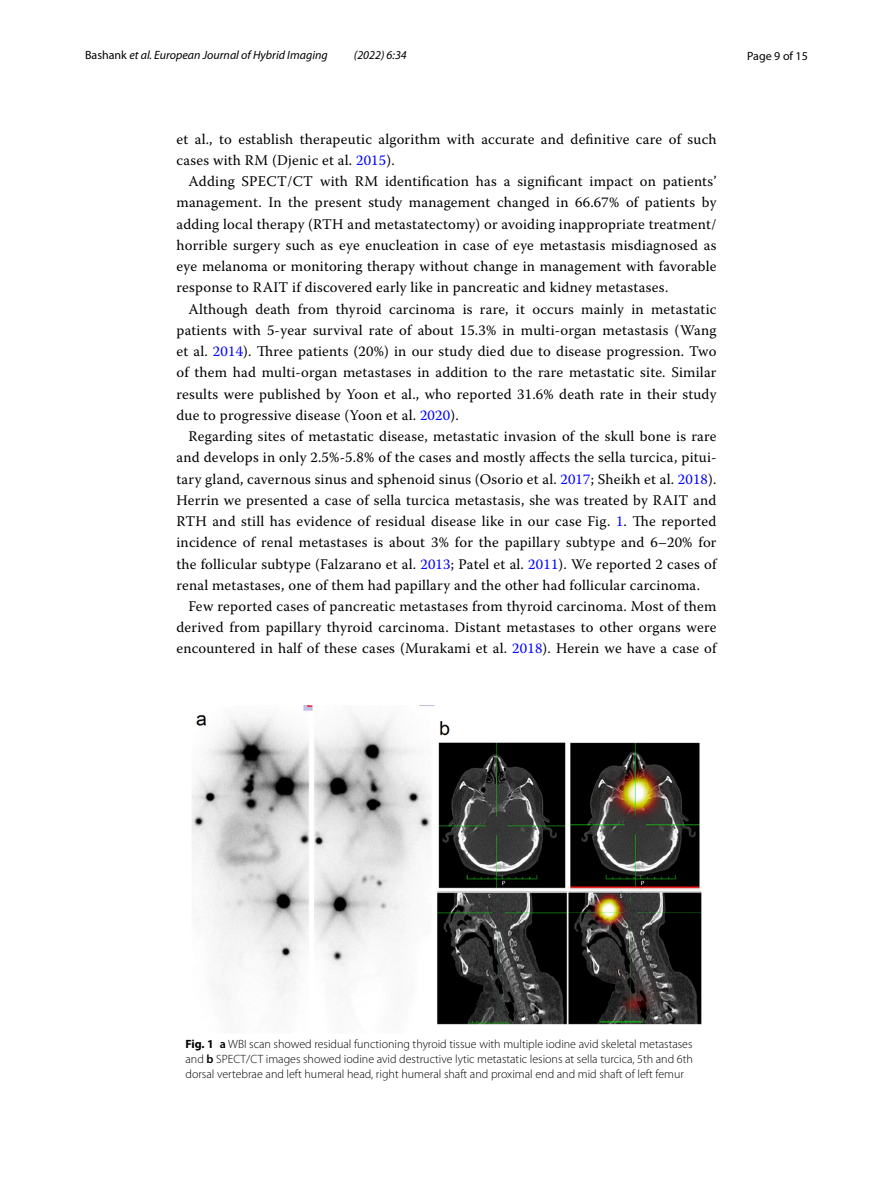
<style>
.page{position:relative;width:893px;height:1187px;background:#fff}
.page>*{position:absolute;margin:0;border:0;box-sizing:border-box;transform-origin:0 0}
.t1{font:14.7px/21.3px "Warnock Pro";letter-spacing:.015em;color:#000;text-align:justify}
.t2{font:300 12px/15px "Myriad Pro";color:#000;text-align:justify}
.t3{font:italic 12px "Myriad Pro";color:#000}
.t4{font:12px "Myriad Pro";color:#000}
.s1{font-style:normal}
.s2{color:#00f}
.s3{font-weight:700}
.s4{font-weight:600}
</style>
<div class="page">
<img style="left:191px;top:705px;width:511px;height:320px">
<p class="t3" style="left:85px;top:48px;width:244px"><span class="s1">Bashank</span> et al. European Journal of Hybrid Imaging</p>
<p class="t3" style="left:354px;top:48px;width:54px">(2022) 6:34</p>
<p class="t4" style="left:747px;top:48px;width:62px">Page 9 of 15</p>
<p class="t1" style="left:176px;top:128px;width:542px">et al., to establish therapeutic algorithm with accurate and definitive care of such cases with RM (Djenic et al. <span class="s2">2015</span>).</p>
<p class="t1" style="left:176px;top:170px;width:542px;text-indent:12px">Adding SPECT/CT with RM identification has a significant impact on patients’ management. In the present study management changed in 66.67% of patients by adding local therapy (RTH and metastatectomy) or avoiding inappropriate treatment/ horrible surgery such as eye enucleation in case of eye metastasis misdiagnosed as eye melanoma or monitoring therapy without change in management with favorable response to RAIT if discovered early like in pancreatic and kidney metastases.</p>
<p class="t1" style="left:176px;top:298px;width:542px;text-indent:12px">Although death from thyroid carcinoma is rare, it occurs mainly in metastatic patients with 5-year survival rate of about 15.3% in multi-organ metastasis (Wang et al. <span class="s2">2014</span>). Three patients (20%) in our study died due to disease progression. Two of them had multi-organ metastases in addition to the rare metastatic site. Similar results were published by Yoon et al., who reported 31.6% death rate in their study due to progressive disease (Yoon et al. <span class="s2">2020</span>).</p>
<p class="t1" style="left:176px;top:425px;width:542px;text-indent:12px">Regarding sites of metastatic disease, metastatic invasion of the skull bone is rare and develops in only 2.5%-5.8% of the cases and mostly affects the sella turcica, pitui&shy;tary gland, cavernous sinus and sphenoid sinus (Osorio et al. <span class="s2">2017</span>; Sheikh et al. <span class="s2">2018</span>).<br>Herrin we presented a case of sella turcica metastasis, she was treated by RAIT and RTH and still has evidence of residual disease like in our case Fig. <span class="s2">1</span>. The reported incidence of renal metastases is about 3% for the papillary subtype and 6–20% for the follicular subtype (Falzarano et al. <span class="s2">2013</span>; Patel et al. <span class="s2">2011</span>). We reported 2 cases of renal metastases, one of them had papillary and the other had follicular carcinoma.</p>
<p class="t1" style="left:176px;top:595px;width:542px;text-indent:12px">Few reported cases of pancreatic metastases from thyroid carcinoma. Most of them derived from papillary thyroid carcinoma. Distant metastases to other organs were encountered in half of these cases (Murakami et al. <span class="s2">2018</span>). Herein we have a case of</p>
<p class="t2" style="left:185px;top:1036px;width:509px"><span class="s3">Fig. 1</span> <span class="s4">a</span> WBI scan showed residual functioning thyroid tissue with multiple iodine avid skeletal metastases and <span class="s4">b</span> SPECT/CT images showed iodine avid destructive lytic metastatic lesions at sella turcica, 5th and 6th dorsal vertebrae and left humeral head, right humeral shaft and proximal end and mid shaft of left femur</p>
</div>
